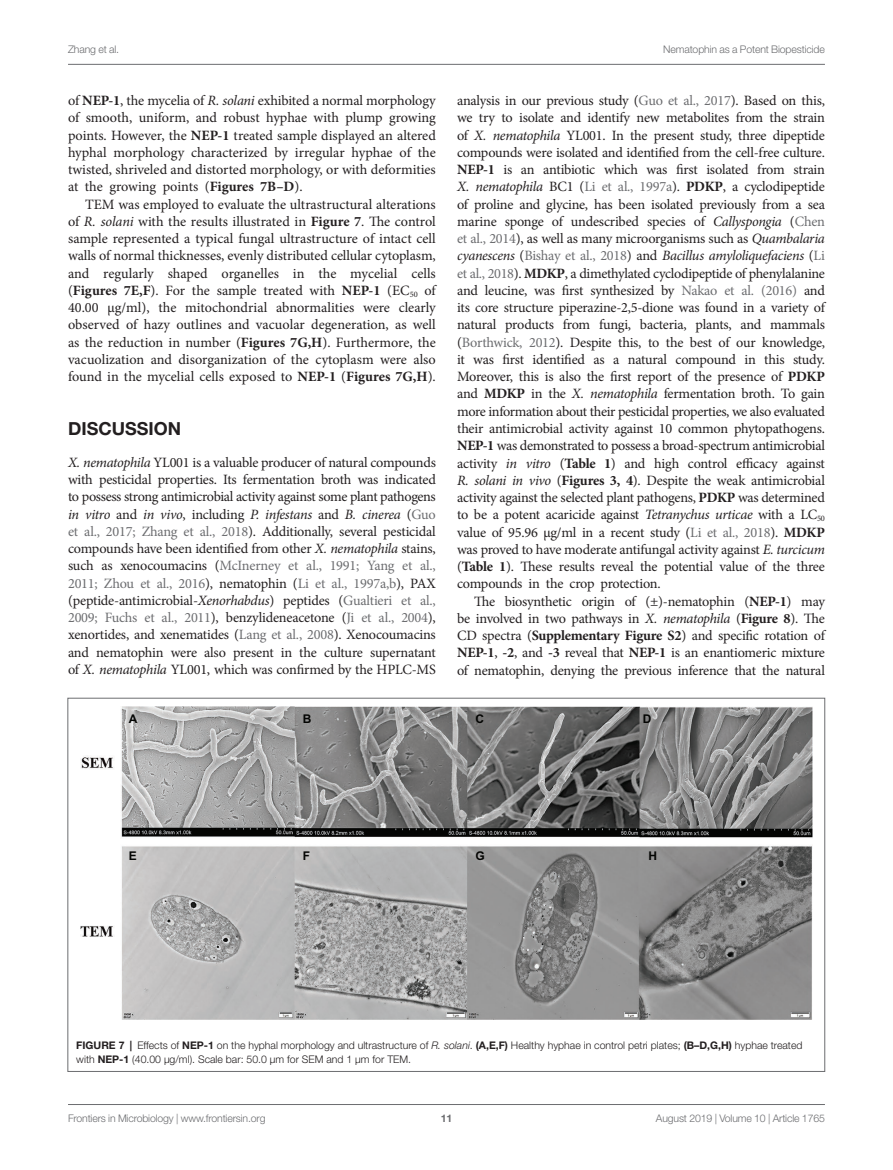
<style>
.page{position:relative;width:893px;height:1170px;background:#fff}
.page>*{position:absolute;margin:0;border:0;box-sizing:border-box;transform-origin:0 0}
.HEAD_1{font:700 18px "Helvetica Neue LT Std";color:#231f20}
.TEXT_FLUSH{font:14.25px/17.2px "Minion Pro";letter-spacing:-.015em;color:#231f20;text-align:justify}
.TEXT{font:14.25px/17.2px "Minion Pro";letter-spacing:-.01em;color:#231f20;text-align:justify}
.t1{font:700 12px "Arial";color:#040503}
.FIG_LEG{font:300 10.5px/14.2px "Helvetica Neue LT Std";color:#231f20}
.t2{font:300 10.5px "Helvetica Neue LT Std";letter-spacing:-.015em;color:#6c6d70}
.t3{font:700 10.5px "Helvetica Neue LT Std";color:#6c6d70}
.s1{font-weight:700}
.s2{font-style:italic}
.s3{color:#6c6d70}
</style>
<div class="page">
<hr style="left:68px;top:64px;width:757px;height:1px;background:#6c6d70">
<hr style="left:68px;top:1104px;width:757px;height:1px;background:#6c6d70">
<img style="left:81px;top:706px;width:731px;height:313px">
<p class="t2" style="left:68px;top:42px;width:53px">Zhang et al.</p>
<p class="t2" style="left:663px;top:42px;width:163px">Nematophin as a Potent Biopesticide</p>
<p class="TEXT_FLUSH" style="left:68px;top:92px;width:369px">of <span class="s1">NEP-1</span>, the mycelia of <span class="s2">R. solani</span> exhibited a normal morphology of smooth, uniform, and robust hyphae with plump growing points. However, the <span class="s1">NEP-1</span> treated sample displayed an altered hyphal morphology characterized by irregular hyphae of the twisted, shriveled and distorted morphology, or with deformities at the growing points (<span class="s1">Figures 7B–D</span>).</p>
<p class="TEXT" style="left:68px;top:195px;width:369px;text-indent:17px">TEM was employed to evaluate the ultrastructural alterations of <span class="s2">R. solani</span> with the results illustrated in <span class="s1">Figure 7</span>. The control sample represented a typical fungal ultrastructure of intact cell walls of normal thicknesses, evenly distributed cellular cytoplasm, and regularly shaped organelles in the mycelial cells (<span class="s1">Figures 7E,F</span>). For the sample treated with <span class="s1">NEP-1</span> (EC<sub>50</sub> of 40.00 μg/ml), the mitochondrial abnormalities were clearly observed of hazy outlines and vacuolar degeneration, as well as the reduction in number (<span class="s1">Figures 7G,H</span>). Furthermore, the vacuolization and disorganization of the cytoplasm were also found in the mycelial cells exposed to <span class="s1">NEP-1</span> (<span class="s1">Figures 7G,H</span>).</p>
<p class="HEAD_1" style="left:68px;top:417px;width:115px">DISCUSSION</p>
<p class="TEXT_FLUSH" style="left:68px;top:453px;width:369px"><span class="s2">X. nematophila</span> YL001 is a valuable producer of natural compounds with pesticidal properties. Its fermentation broth was indicated to possess strong antimicrobial activity against some plant pathogens <span class="s2">in vitro</span> and <span class="s2">in vivo</span>, including <span class="s2">P. infestans</span> and <span class="s2">B. cinerea</span> (<span class="s3">Guo et al., 2017; Zhang et al., 2018</span>). Additionally, several pesticidal compounds have been identified from other <span class="s2">X. nematophila</span> stains, such as xenocoumacins (<span class="s3">McInerney et al., 1991; Yang et al., 2011; Zhou et al., 2016</span>), nematophin (<span class="s3">Li et al., 1997a,b</span>), PAX (peptide-antimicrobial-<span class="s2">Xenorhabdus</span>) peptides (<span class="s3">Gualtieri et al., 2009; Fuchs et al., 2011</span>), benzylideneacetone (<span class="s3">Ji et al., 2004</span>), xenortides, and xenematides (<span class="s3">Lang et al., 2008</span>). Xenocoumacins and nematophin were also present in the culture supernatant of <span class="s2">X. nematophila</span> YL001, which was confirmed by the HPLC-MS</p>
<p class="TEXT_FLUSH" style="left:457px;top:92px;width:369px">analysis in our previous study (<span class="s3">Guo et al., 2017</span>). Based on this, we try to isolate and identify new metabolites from the strain of <span class="s2">X. nematophila</span> YL001. In the present study, three dipeptide compounds were isolated and identified from the cell-free culture.<br><span class="s1">NEP-1</span> is an antibiotic which was first isolated from strain <span class="s2">X. nematophila</span> BC1 (<span class="s3">Li et al., 1997a</span>). <span class="s1">PDKP</span>, a cyclodipeptide of proline and glycine, has been isolated previously from a sea marine sponge of undescribed species of <span class="s2">Callyspongia</span> (<span class="s3">Chen et al., 2014</span>), as well as many microorganisms such as <span class="s2">Quambalaria cyanescens</span> (<span class="s3">Bishay et al., 2018</span>) and <span class="s2">Bacillus amyloliquefaciens</span> (<span class="s3">Li et al., 2018</span>). <span class="s1">MDKP</span>, a dimethylated cyclodipeptide of phenylalanine and leucine, was first synthesized by <span class="s3">Nakao et al. (2016)</span> and its core structure piperazine-2,5-dione was found in a variety of natural products from fungi, bacteria, plants, and mammals (<span class="s3">Borthwick, 2012</span>). Despite this, to the best of our knowledge, it was first identified as a natural compound in this study.<br>Moreover, this is also the first report of the presence of <span class="s1">PDKP </span>and <span class="s1">MDKP</span> in the <span class="s2">X. nematophila</span> fermentation broth. To gain more information about their pesticidal properties, we also evaluated their antimicrobial activity against 10 common phytopathogens.<br><span class="s1">NEP-1</span> was demonstrated to possess a broad-spectrum antimicrobial activity <span class="s2">in vitro</span> (<span class="s1">Table 1</span>) and high control efficacy against <span class="s2">R. solani in vivo</span> (<span class="s1">Figures 3, 4</span>). Despite the weak antimicrobial activity against the selected plant pathogens, <span class="s1">PDKP</span> was determined to be a potent acaricide against <span class="s2">Tetranychus urticae</span> with a LC<sub>50 </sub>value of 95.96 μg/ml in a recent study (<span class="s3">Li et al., 2018</span>). <span class="s1">MDKP </span>was proved to have moderate antifungal activity against <span class="s2">E. turcicum </span>(<span class="s1">Table 1</span>). These results reveal the potential value of the three compounds in the crop protection.</p>
<p class="TEXT" style="left:457px;top:592px;width:369px;text-indent:17px">The biosynthetic origin of (±)-nematophin (<span class="s1">NEP-1</span>) may be involved in two pathways in <span class="s2">X. nematophila</span> (<span class="s1">Figure 8</span>). The CD spectra (<span class="s1">Supplementary Figure S2</span>) and specific rotation of <span class="s1">NEP-1</span>, <span class="s1">-2</span>, and <span class="s1">-3</span> reveal that <span class="s1">NEP-1</span> is an enantiomeric mixture of nematophin, denying the previous inference that the natural</p>
<p class="t1" style="left:129px;top:711px;width:10px">A</p>
<p class="t1" style="left:303px;top:711px;width:10px">B</p>
<p class="t1" style="left:475px;top:711px;width:10px">C</p>
<p class="t1" style="left:643px;top:711px;width:10px">D</p>
<p class="t1" style="left:129px;top:848px;width:10px">E</p>
<p class="t1" style="left:303px;top:848px;width:9px">F</p>
<p class="t1" style="left:475px;top:848px;width:11px">G</p>
<p class="t1" style="left:648px;top:848px;width:10px">H</p>
<p class="FIG_LEG" style="left:76px;top:1037px;width:728px"><span class="s1">FIGURE 7 |</span> Effects of <span class="s1">NEP-1</span> on the hyphal morphology and ultrastructure of <span class="s2">R. solani</span>. <span class="s1">(A,E,F)</span> Healthy hyphae in control petri plates; <span class="s1">(B–D,G,H)</span> hyphae treated with <span class="s1">NEP-1</span> (40.00 μg/ml). Scale bar: 50.0 μm for SEM and 1 μm for TEM.</p>
<p class="t2" style="left:68px;top:1111px;width:199px">Frontiers in Microbiology | www.frontiersin.org</p>
<p class="t3" style="left:441px;top:1111px;width:13px">11</p>
<p class="t2" style="left:656px;top:1111px;width:170px">August 2019 | Volume 10 | Article 1765</p>
</div>
